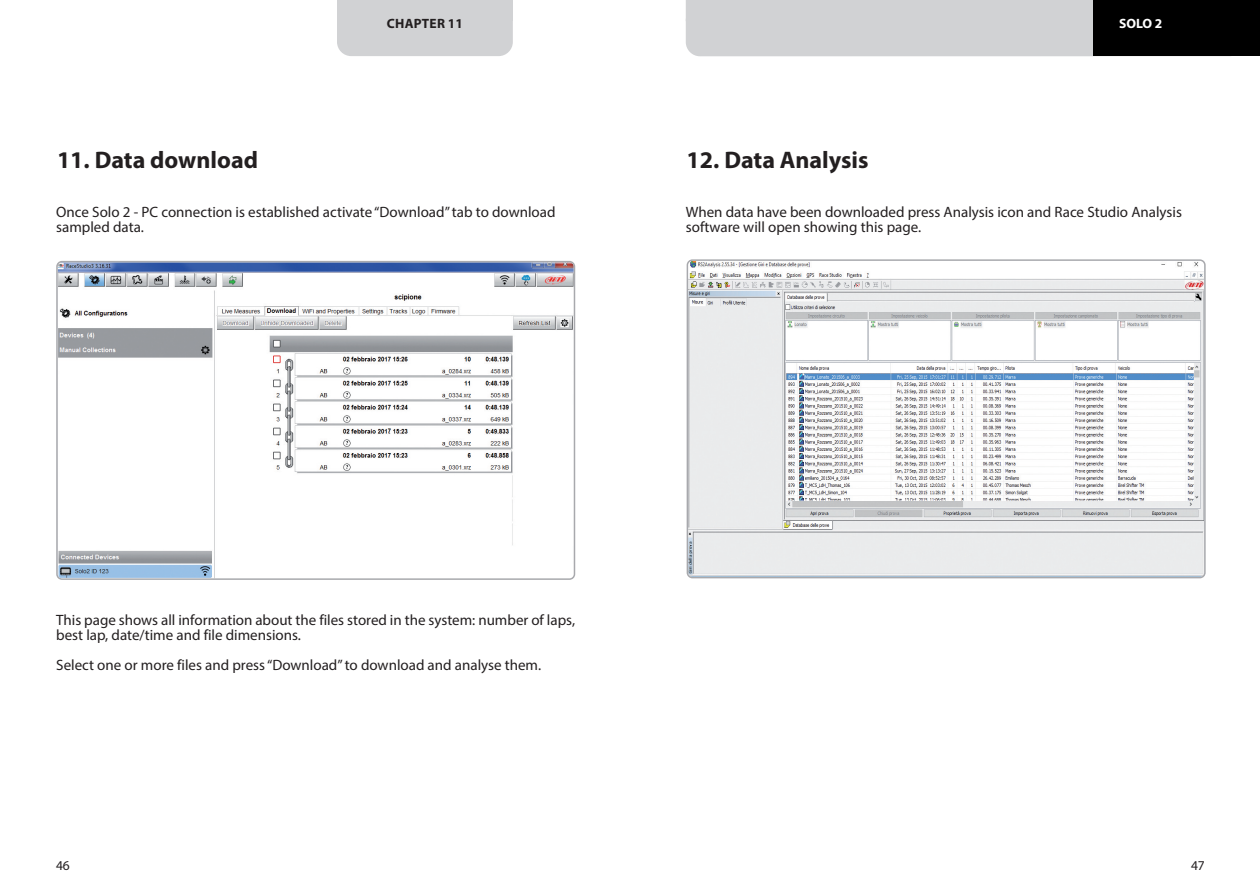
<style>
.page{position:relative;width:1260px;height:895px;background:#fff}
.page>*{position:absolute;margin:0;border:0;box-sizing:border-box;transform-origin:0 0}
.t1{font:700 24px "Myriad Pro";color:#231f20}
.t2{font:15px/15px "Myriad Pro";color:#231f20}
.t3{font:700 13.5px "Myriad Pro";letter-spacing:.02em;color:#231f20}
.t4{font:700 13.5px "Myriad Pro";color:#fff}
.t5{font:13.5px "Myriad Pro";color:#231f20}
</style>
<div class="page">
<div style="left:337px;top:0;width:176px;height:21px;background:#d1d2d4"></div>
<div style="left:337px;top:6px;width:176px;height:50px;background:#d1d2d4;border-radius:14px"></div>
<div style="left:685px;top:0;width:558px;height:21px;background:#d1d2d4"></div>
<div style="left:685px;top:6px;width:558px;height:50px;background:#d1d2d4;border-radius:14px"></div>
<div style="left:1093px;top:0;width:166px;height:56px;background:#000"></div>
<svg style="left:56px;top:261px;width:519px;height:319px"></svg>
<svg style="left:686px;top:259px;width:519px;height:319px"></svg>
<p class="t3" style="left:387px;top:18px;width:78px">CHAPTER 11</p>
<p class="t4" style="left:1119px;top:18px;width:45px">SOLO 2</p>
<h1 class="t1" style="left:57px;top:151px;width:202px">11. Data download</h1>
<h1 class="t1" style="left:686px;top:151px;width:183px">12. Data Analysis</h1>
<p class="t2" style="left:56px;top:205px;width:501px">Once Solo 2 - PC connection is established activate “Download”tab to download sampled data.</p>
<p class="t2" style="left:685px;top:205px;width:497px">When data have been downloaded press Analysis icon and Race Studio Analysis software will open showing this page.</p>
<p class="t2" style="left:56px;top:614px;width:520px">This page shows all information about the files stored in the system: number of laps, best lap, date/time and file dimensions.</p>
<p class="t2" style="left:56px;top:659px;width:486px">Select one or more files and press“Download”to download and analyse them.</p>
<p class="t5" style="left:56px;top:860px;width:15px">46</p>
<p class="t5" style="left:1191px;top:860px;width:15px">47</p>
</div>
